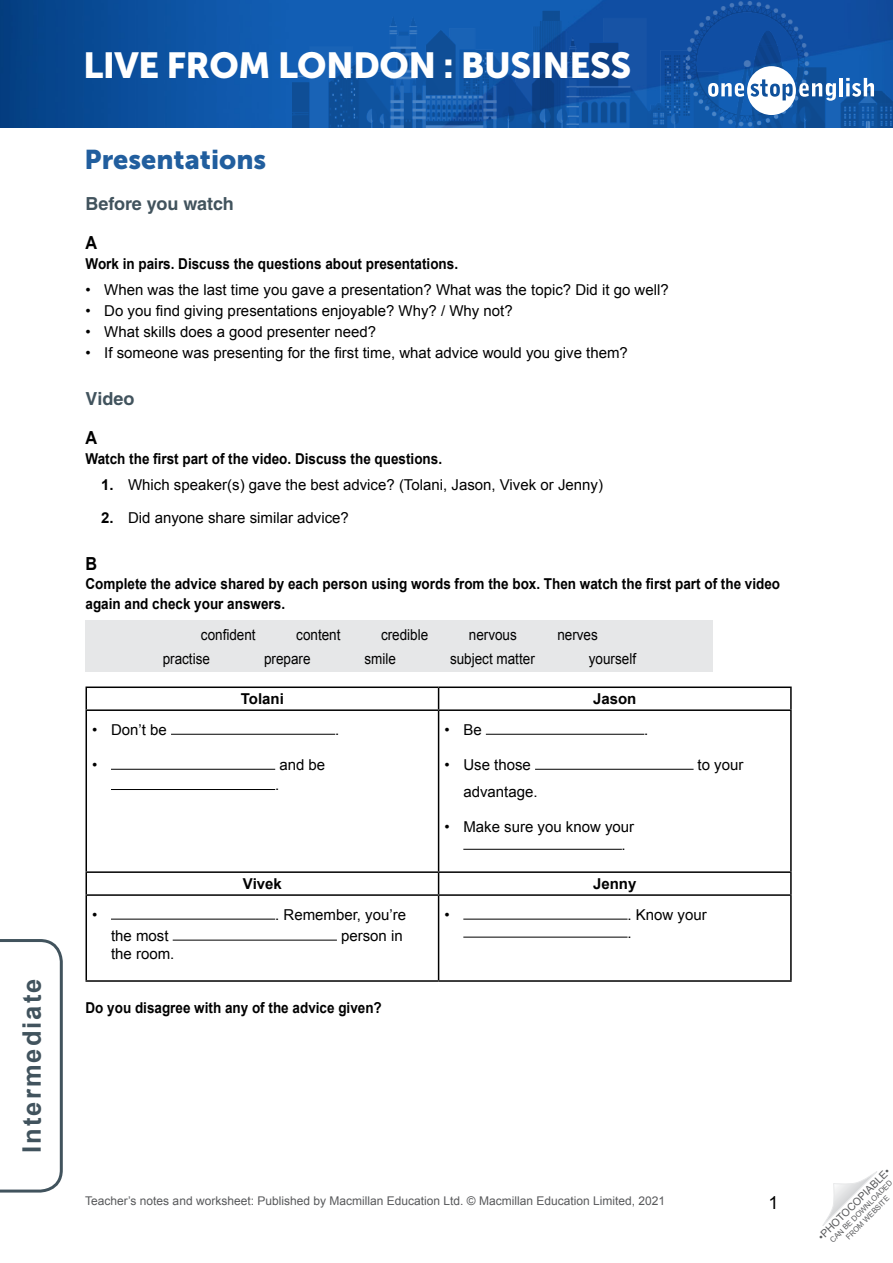
<style>
.page{position:relative;width:893px;height:1263px;background:#fff}
.page>*{position:absolute;margin:0;border:0;box-sizing:border-box;transform-origin:0 0}
.t1{font:36px "Museo Sans 900";letter-spacing:-.015em;color:#fff}
.Article_Subtitle{font:27px "Museo Sans 900";color:#215e9e}
.t2{font:700 25.5px "Arial";letter-spacing:.08em;color:#41535d}
.TN__Title_Intro{font:700 18px "Helvetica LT Std";color:#41535d}
.TN__Body_alpha_text{font:700 18px "Arial";color:#000;scale:.9 1}
.t3{font:18px "Arial";color:#000}
.TN__Body_text_Intro{font:700 18px "Arial";color:#000;scale:.9 1}
.bullet{font:15px/18px "Arial";color:#000}
.TN__Body_text_Intro-2{font:700 15px/19.5px "Arial";color:#000;scale:.9 1}
.TN__Body_text{font:15px "Arial";color:#000;scale:.9 1}
.WS__Body_text{font:700 15px "Arial";color:#000}
.bullet-2{font:700 15px "Arial";color:#000}
.t4{font:12px "Arial";color:#58595b}
.t5{font:10.5px "Arial";color:#58595b}
.t6{font:7.5px/9px "Arial";color:#58595b;text-align:center}
.s1{font-weight:700}
</style>
<div class="page">
<img style="left:0;top:0;width:893px;height:128px">
<img style="left:293px;top:2px;width:600px;height:126px">
<svg style="left:708px;top:66px;width:128px;height:49px"></svg>
<hr style="left:839px;top:78px;width:4px;height:18px;background:#fff">
<svg style="left:846px;top:78px;width:28px;height:19px"></svg>
<svg style="left:0;top:939px;width:63px;height:254px"></svg>
<svg style="left:822px;top:1171px;width:55px;height:55px"></svg>
<div style="left:86px;top:620px;width:627px;height:52px;background:#e6e7e8"></div>
<hr style="left:86px;top:686px;width:353px;height:2px;background:#000">
<svg style="left:86px;top:688px;width:1px;height:21px"></svg>
<hr style="left:439px;top:686px;width:353px;height:2px;background:#000">
<svg style="left:438px;top:688px;width:1px;height:21px"></svg>
<hr style="left:790px;top:688px;width:2px;height:21px;background:#000">
<hr style="left:86px;top:709px;width:353px;height:2px;background:#000">
<hr style="left:86px;top:711px;width:1px;height:160px;background:#000">
<hr style="left:439px;top:709px;width:353px;height:2px;background:#000">
<hr style="left:438px;top:711px;width:1px;height:160px;background:#000">
<hr style="left:790px;top:711px;width:2px;height:160px;background:#000">
<hr style="left:86px;top:871px;width:353px;height:2px;background:#000">
<svg style="left:86px;top:873px;width:1px;height:21px"></svg>
<hr style="left:439px;top:871px;width:353px;height:2px;background:#000">
<svg style="left:438px;top:873px;width:1px;height:21px"></svg>
<hr style="left:790px;top:873px;width:2px;height:21px;background:#000">
<hr style="left:86px;top:894px;width:353px;height:2px;background:#000">
<hr style="left:86px;top:896px;width:1px;height:84px;background:#000">
<hr style="left:439px;top:894px;width:353px;height:2px;background:#000">
<hr style="left:438px;top:896px;width:1px;height:84px;background:#000">
<hr style="left:790px;top:896px;width:2px;height:84px;background:#000">
<hr style="left:86px;top:980px;width:353px;height:2px;background:#000">
<hr style="left:439px;top:980px;width:353px;height:2px;background:#000">
<hr style="left:171px;top:734px;width:164px;height:1px;background:#000">
<hr style="left:111px;top:769px;width:164px;height:1px;background:#000">
<hr style="left:111px;top:789px;width:164px;height:1px;background:#000">
<hr style="left:486px;top:734px;width:158px;height:1px;background:#000">
<hr style="left:535px;top:769px;width:159px;height:1px;background:#000">
<hr style="left:463px;top:849px;width:159px;height:1px;background:#000">
<hr style="left:111px;top:919px;width:164px;height:1px;background:#000">
<hr style="left:173px;top:940px;width:164px;height:1px;background:#000">
<hr style="left:463px;top:919px;width:165px;height:1px;background:#000">
<hr style="left:463px;top:937px;width:165px;height:1px;background:#000">
<h3 class="t2" style="left:15px;top:1153px;width:176px;rotate:-90deg">Intermediate</h3>
<h1 class="t1" style="left:83px;top:45px;width:550px">LIVE FROM LONDON : BUSINESS</h1>
<p class="Article_Subtitle" style="left:85px;top:144px;width:183px">Presentations</p>
<p class="TN__Title_Intro" style="left:86px;top:193px;width:150px">Before you watch</p>
<p class="TN__Body_alpha_text" style="left:86px;top:231px;width:14px">A</p>
<p class="TN__Body_text_Intro-2" style="left:86px;top:254px;width:415px">Work in pairs. Discuss the questions about presentations.</p>
<p class="bullet" style="left:86px;top:281px;width:585px">• When was the last time you gave a presentation? What was the topic? Did it go well?</p>
<p class="bullet" style="left:86px;top:302px;width:429px">• Do you find giving presentations enjoyable? Why? / Why not?</p>
<p class="bullet" style="left:86px;top:323px;width:292px">• What skills does a good presenter need?</p>
<p class="bullet" style="left:86px;top:344px;width:544px">• If someone was presenting for the first time, what advice would you give them?</p>
<p class="TN__Title_Intro" style="left:86px;top:388px;width:51px">Video</p>
<p class="TN__Body_alpha_text" style="left:86px;top:426px;width:14px">A</p>
<p class="TN__Body_text_Intro-2" style="left:86px;top:449px;width:398px">Watch the first part of the video. Discuss the questions.</p>
<p class="bullet" style="left:101px;top:476px;width:503px"><span class="s1">1.</span> Which speaker(s) gave the best advice? (Tolani, Jason, Vivek or Jenny)</p>
<p class="bullet" style="left:101px;top:509px;width:249px"><span class="s1">2.</span> Did anyone share similar advice?</p>
<p class="TN__Body_text_Intro" style="left:86px;top:551px;width:14px">B</p>
<p class="TN__Body_text_Intro-2" style="left:86px;top:574px;width:773px">Complete the advice shared by each person using words from the box. Then watch the first part of the video again and check your answers.</p>
<p class="TN__Body_text" style="left:201px;top:624px;width:62px">confident</p>
<p class="TN__Body_text" style="left:296px;top:624px;width:51px">content</p>
<p class="TN__Body_text" style="left:381px;top:624px;width:54px">credible</p>
<p class="TN__Body_text" style="left:469px;top:624px;width:55px">nervous</p>
<p class="TN__Body_text" style="left:557px;top:624px;width:47px">nerves</p>
<p class="TN__Body_text" style="left:163px;top:648px;width:54px">practise</p>
<p class="TN__Body_text" style="left:264px;top:648px;width:53px">prepare</p>
<p class="TN__Body_text" style="left:365px;top:648px;width:36px">smile</p>
<p class="TN__Body_text" style="left:450px;top:648px;width:96px">subject matter</p>
<p class="TN__Body_text" style="left:589px;top:648px;width:54px">yourself</p>
<p class="WS__Body_text" style="left:241px;top:689px;width:45px">Tolani</p>
<p class="WS__Body_text" style="left:593px;top:689px;width:45px">Jason</p>
<p class="bullet" style="left:92px;top:720px;width:76px">• Don’t be</p>
<p class="bullet" style="left:335px;top:720px;width:6px">.</p>
<p class="bullet" style="left:92px;top:755px;width:7px">•</p>
<p class="bullet" style="left:279px;top:755px;width:47px">and be</p>
<p class="bullet" style="left:275px;top:776px;width:6px">.</p>
<p class="bullet" style="left:445px;top:720px;width:39px">• Be</p>
<p class="bullet" style="left:644px;top:720px;width:6px">.</p>
<p class="bullet" style="left:445px;top:755px;width:88px">• Use those</p>
<p class="bullet" style="left:697px;top:755px;width:47px">to your</p>
<p class="bullet" style="left:463px;top:782px;width:76px">advantage.</p>
<p class="bullet" style="left:622px;top:817px;width:14px;text-indent:-177px">• Make sure you know your .</p>
<p class="bullet-2" style="left:243px;top:874px;width:40px">Vivek</p>
<p class="bullet-2" style="left:593px;top:874px;width:45px">Jenny</p>
<p class="bullet" style="left:92px;top:905px;width:7px">•</p>
<p class="bullet" style="left:275px;top:905px;width:132px">. Remember, you’re</p>
<p class="bullet" style="left:111px;top:926px;width:59px">the most</p>
<p class="bullet" style="left:341px;top:926px;width:63px">person in</p>
<p class="bullet" style="left:111px;top:944px;width:65px">the room.</p>
<p class="TN__Body_text_Intro-2" style="left:85px;top:999px;width:331px">Do you disagree with any of the advice given?</p>
<p class="bullet" style="left:445px;top:905px;width:7px">•</p>
<p class="bullet" style="left:628px;top:905px;width:81px">. Know your .</p>
<p class="t4" style="left:85px;top:1193px;width:581px">Teacher’s notes and worksheet: Published by Macmillan Education Ltd. © Macmillan Education Limited, 2021</p>
<p class="t3" style="left:769px;top:1191px;width:12px">1</p>
<p class="t5" style="left:815px;top:1233px;width:99px;rotate:-45deg">•PHOTOCOPIABLE•</p>
<p class="t6" style="left:828px;top:1238px;width:86px;rotate:-45deg">CAN BE DOWNLOADED<br>FROM WEBSITE</p>
</div>
